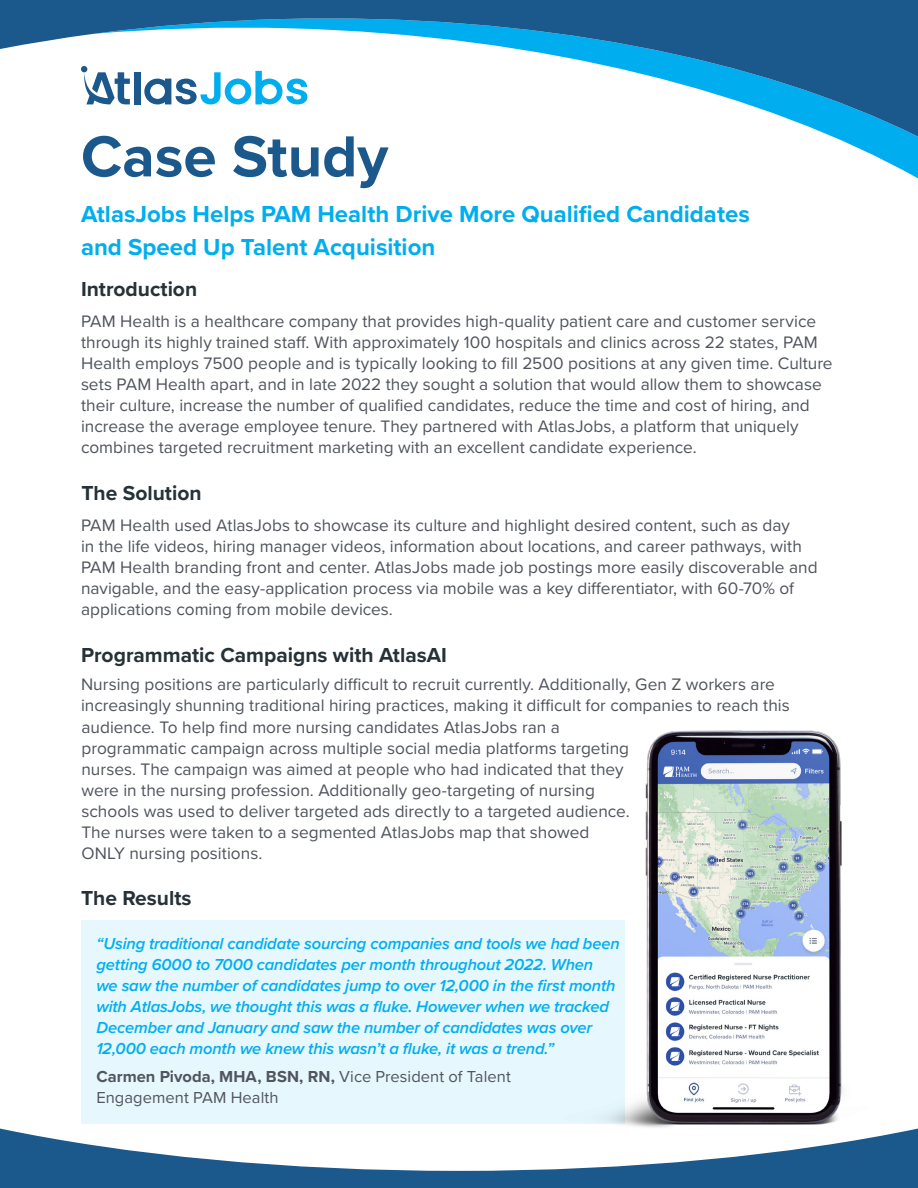
<style>
.page{position:relative;width:918px;height:1188px;background:#fff}
.page>*{position:absolute;margin:0;border:0;box-sizing:border-box;transform-origin:0 0}
.t1{font:700 60px "Proxima Nova";color:#1b588c}
.t2{font:700 24px/33px "Proxima Nova";color:#00aeef}
.t3{font:700 21px "Proxima Nova";color:#263238}
.B{font:17.25px/21px "Proxima Nova";color:#4f535c}
.B-2{font:italic 600 16.5px/21px "Proxima Nova";letter-spacing:-.01em;color:#00aeef}
.B-3{font:16.5px/21px "Proxima Nova";letter-spacing:.005em;color:#51555d}
.s1{font-weight:700}
</style>
<div class="page">
<div style="left:81px;top:920px;width:543px;height:203px;background:#e6f7fd"></div>
<svg style="left:833px;top:137px;width:85px;height:41px"></svg>
<svg style="left:0;top:0;width:918px;height:137px"></svg>
<svg style="left:0;top:1129px;width:918px;height:59px;fill:#1b588c"></svg>
<img style="left:563px;top:730px;width:355px;height:407px">
<p class="t1" style="left:81px;top:112px;width:309px">Case Study</p>
<p class="t2" style="left:81px;top:197px;width:670px">AtlasJobs Helps PAM Health Drive More Qualified Candidates and Speed Up Talent Acquisition</p>
<p class="t3" style="left:81px;top:274px;width:118px">Introduction</p>
<p class="B" style="left:81px;top:310px;width:753px">PAM Health is a healthcare company that provides high-quality patient care and customer service through its highly trained staff. With approximately 100 hospitals and clinics across 22 states, PAM Health employs 7500 people and is typically looking to fill 2500 positions at any given time. Culture sets PAM Health apart, and in late 2022 they sought a solution that would allow them to showcase their culture, increase the number of qualified candidates, reduce the time and cost of hiring, and increase the average employee tenure. They partnered with AtlasJobs, a platform that uniquely combines targeted recruitment marketing with an excellent candidate experience.</p>
<p class="t3" style="left:81px;top:477px;width:122px">The Solution</p>
<p class="B" style="left:81px;top:514px;width:738px">PAM Health used AtlasJobs to showcase its culture and highlight desired content, such as day<br>in the life videos, hiring manager videos, information about locations, and career pathways, with PAM Health branding front and center. AtlasJobs made job postings more easily discoverable and navigable, and the easy-application process via mobile was a key differentiator, with 60-70% of applications coming from mobile devices.</p>
<p class="t3" style="left:81px;top:639px;width:367px">Programmatic Campaigns with AtlasAI</p>
<p class="B" style="left:81px;top:673px;width:710px">Nursing positions are particularly difficult to recruit currently. Additionally, Gen Z workers are increasingly shunning traditional hiring practices, making it difficult for companies to reach this</p>
<p class="B" style="left:81px;top:716px;width:550px">audience. To help find more nursing candidates AtlasJobs ran a programmatic campaign across multiple social media platforms targeting nurses. The campaign was aimed at people who had indicated that they were in the nursing profession. Additionally geo-targeting of nursing schools was used to deliver targeted ads directly to a targeted audience.<br>The nurses were taken to a segmented AtlasJobs map that showed ONLY nursing positions.</p>
<p class="t3" style="left:81px;top:882px;width:112px">The Results</p>
<p class="B-2" style="left:96px;top:932px;width:525px">“Using traditional candidate sourcing companies and tools we had been getting 6000 to 7000 candidates per month throughout 2022. When<br>we saw the number of candidates jump to over 12,000 in the first month with AtlasJobs, we thought this was a fluke. However when we tracked December and January and saw the number of candidates was over 12,000 each month we knew this wasn’t a fluke, it was a trend.”</p>
<p class="B-3" style="left:96px;top:1065px;width:416px"><span class="s1">Carmen Pivoda, MHA, BSN, RN,</span> Vice President of Talent<br>Engagement PAM Health</p>
</div>
